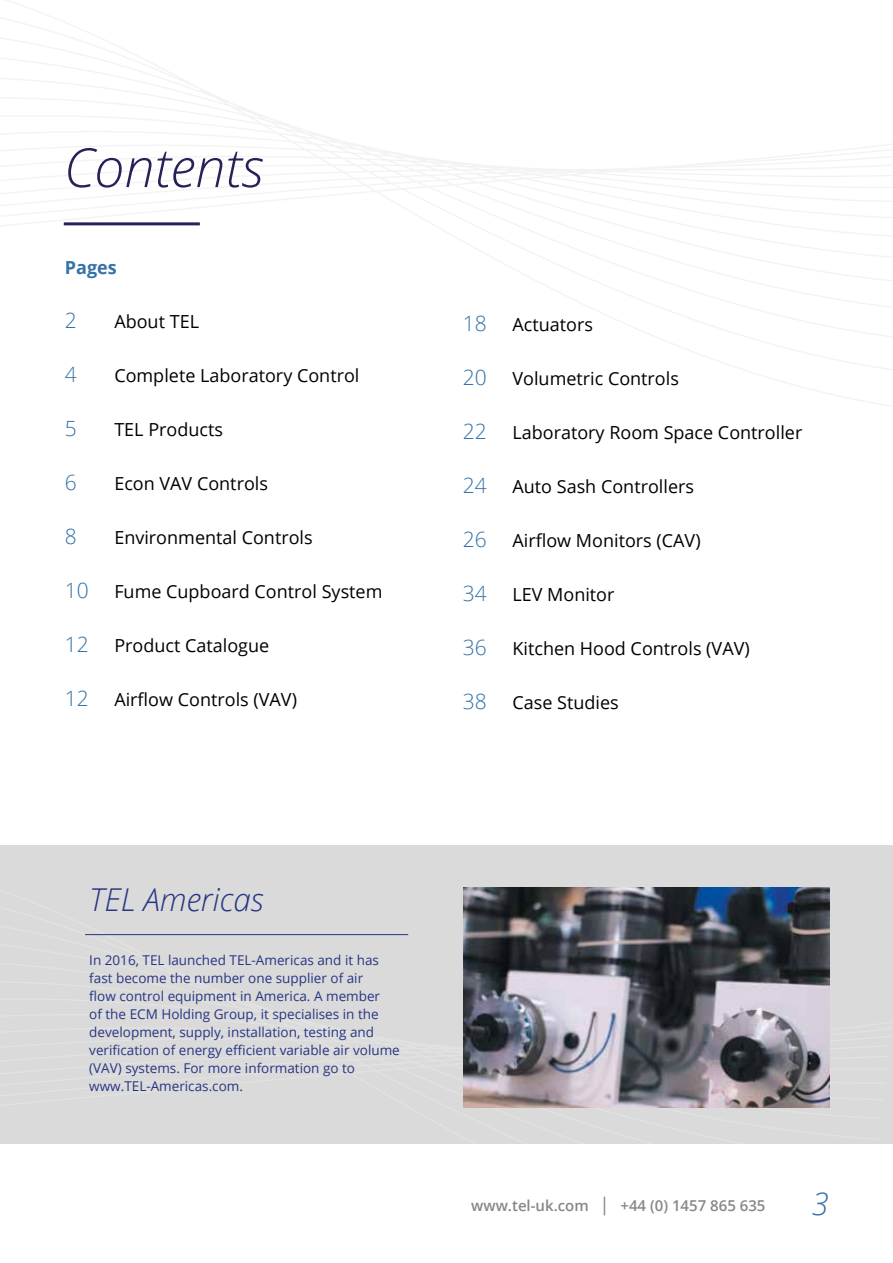
<style>
.page{position:relative;width:893px;height:1263px;background:#fff}
.page>*{position:absolute;margin:0;border:0;box-sizing:border-box;transform-origin:0 0}
.t1{font:italic 300 54px "Open Sans";color:#272158}
.t2{font:italic 300 31.5px "Open Sans";color:#283583}
.t3{font:italic 300 31.5px "Open Sans";color:#3472a7}
.t4{font:300 21px "Open Sans";color:#3472a7}
.t5{font:18px "Open Sans";color:#000}
.t6{font:700 18px "Open Sans";color:#3472a7}
.t7{font:600 15px "Open Sans";color:#878787}
.t8{font:13.5px/18px "Open Sans";color:#283583}
.s1{font-weight:300;font-size:21px;color:#3472a7}
.s2{font-size:18.75px}
</style>
<div class="page">
<svg style="left:0;top:0;width:893px;height:407px"></svg>
<div style="left:0;top:845px;width:893px;height:298px;background:#dadada"></div>
<hr style="left:64px;top:222px;width:136px;height:3px;background:#272158">
<hr style="left:85px;top:934px;width:323px;height:1px;background:#283583">
<img style="left:463px;top:887px;width:366px;height:220px">
<h1 class="t1" style="left:64px;top:130px;width:201px">Contents</h1>
<p class="t6" style="left:65px;top:255px;width:53px">Pages</p>
<p class="t4" style="left:65px;top:306px;width:13px">2</p>
<p class="t5" style="left:114px;top:309px;width:86px">About TEL</p>
<p class="t4" style="left:65px;top:360px;width:13px">4</p>
<p class="t5" style="left:114px;top:363px;width:247px">Complete Laboratory Control</p>
<p class="t4" style="left:65px;top:414px;width:13px">5</p>
<p class="t5" style="left:114px;top:417px;width:110px">TEL Products</p>
<p class="t4" style="left:65px;top:468px;width:13px">6</p>
<p class="t5" style="left:114px;top:471px;width:155px">Econ VAV Controls</p>
<p class="t4" style="left:65px;top:522px;width:13px">8</p>
<p class="t5" style="left:114px;top:525px;width:200px">Environmental Controls</p>
<p class="t5" style="left:65px;top:579px;width:319px"><span class="s1">10</span> Fume Cupboard Control System</p>
<p class="t5" style="left:65px;top:633px;width:206px"><span class="s1">12</span> Product Catalogue</p>
<p class="t5" style="left:65px;top:687px;width:234px"><span class="s1">12</span> Airflow Controls (VAV)</p>
<p class="t5" style="left:463px;top:312px;width:132px"><span class="s1">18</span> Actuators</p>
<p class="t5" style="left:463px;top:366px;width:218px"><span class="s1">20</span> Volumetric Controls</p>
<p class="t5" style="left:463px;top:420px;width:341px"><span class="s1">22</span> Laboratory Room Space Controller</p>
<p class="t5" style="left:463px;top:474px;width:233px"><span class="s1">24</span> Auto Sash Controllers</p>
<p class="t5" style="left:463px;top:528px;width:239px"><span class="s1">26</span> Airflow Monitors (CAV)</p>
<p class="t5" style="left:463px;top:582px;width:153px"><span class="s1">34</span> LEV Monitor</p>
<p class="t5" style="left:463px;top:636px;width:288px"><span class="s1">36</span> Kitchen Hood Controls (VAV)</p>
<p class="t5" style="left:463px;top:690px;width:157px"><span class="s1">38</span> Case Studies</p>
<h2 class="t2" style="left:89px;top:878px;width:176px">TEL Americas</h2>
<p class="t8" style="left:89px;top:951px;width:312px">In 2016, TEL launched TEL-Americas and it has fast become the number one supplier of air<br>flow control equipment in America. A member<br>of the ECM Holding Group, it specialises in the development, supply, installation, testing and verification of energy efficient variable air volume (VAV) systems. For more information go to www.TEL-Americas.com.</p>
<p class="t7" style="left:471px;top:1195px;width:296px">www.tel-uk.com <span class="s2">|</span> +44 (0) 1457 865 635</p>
<h2 class="t3" style="left:812px;top:1182px;width:19px">3</h2>
</div>
